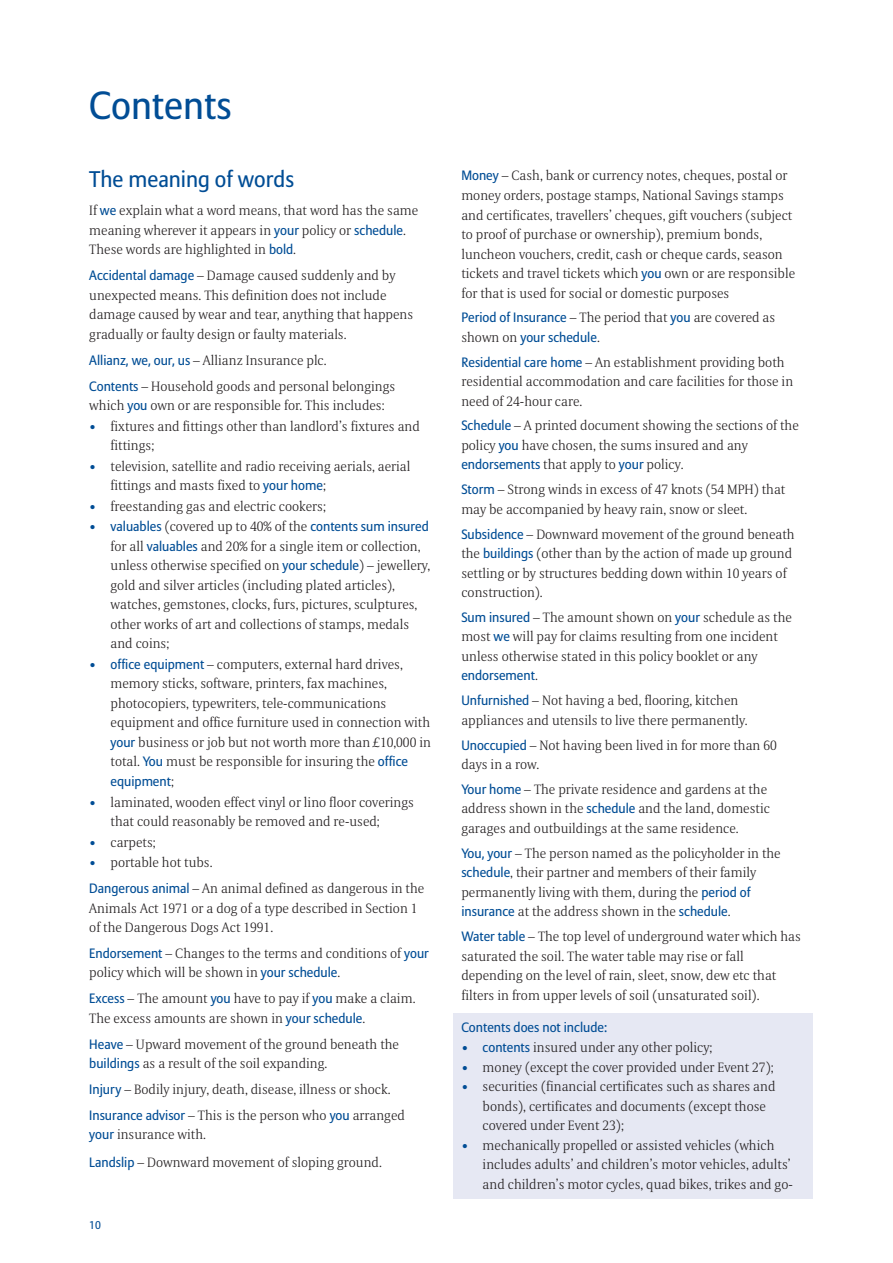
<style>
.page{position:relative;width:893px;height:1263px;background:#fff}
.page>*{position:absolute;margin:0;border:0;box-sizing:border-box;transform-origin:0 0}
.t1{font:39px "Allianz Sans";color:#014d95}
.t2{font:22.5px "Allianz Sans";color:#014d95}
.t3{font:300 13.5px/19.5px "Allianz Serif";color:#231f20}
.t4{font:13.5px "Allianz Sans";color:#014d95}
.t5{font:11.25px "Allianz Sans";color:#014d95}
.s1{font-family:"Allianz Sans";font-weight:400;color:#014d95}
.s2{font-family:"Allianz Serif";font-weight:300;color:#231f20}
.s3{color:#014d95}
</style>
<div class="page">
<div style="left:453px;top:1013px;width:359px;height:186px;background:#e6e8f3"></div>
<h1 class="t1" style="left:89px;top:89px;width:144px">Contents</h1>
<h2 class="t2" style="left:89px;top:170px;width:206px">The meaning of words</h2>
<p class="t3" style="left:89px;top:203px;width:330px">If <span class="s1">we</span> explain what a word means, that word has the same meaning wherever it appears in <span class="s1">your</span> policy or <span class="s1">schedule</span>.<br>These words are highlighted in <span class="s1">bold</span>.</p>
<p class="t3" style="left:89px;top:267px;width:325px"><span class="s1">Accidental damage</span> – Damage caused suddenly and by unexpected means. This definition does not include damage caused by wear and tear, anything that happens gradually or faulty design or faulty materials.</p>
<p class="t3" style="left:89px;top:349px;width:308px;line-height:26px"><span class="s1">Allianz, we, our, us</span> – Allianz Insurance plc.<br><span class="s1">Contents</span> – Household goods and personal belongings</p>
<p class="t3" style="left:89px;top:397px;width:297px">which <span class="s1">you</span> own or are responsible for. This includes:</p>
<p class="t3" style="left:111px;top:418px;width:311px;text-indent:-21px"><span class="s1">•</span> fixtures and fittings other than landlord’s fixtures and fittings;</p>
<p class="t3" style="left:111px;top:458px;width:301px;text-indent:-21px"><span class="s1">•</span> television, satellite and radio receiving aerials, aerial fittings and masts fixed to <span class="s1">your home</span>;</p>
<p class="t3" style="left:89px;top:498px;width:238px"><span class="s1">•</span> freestanding gas and electric cookers;</p>
<p class="t4" style="left:89px;top:521px;width:341px">• valuables <span class="s2">(covered up to 40% of the</span> contents sum insured</p>
<p class="t3" style="left:111px;top:538px;width:321px">for all <span class="s1">valuables</span> and 20% for a single item or collection, unless otherwise specified on <span class="s1">your schedule</span>) – jewellery, gold and silver articles (including plated articles), watches, gemstones, clocks, furs, pictures, sculptures, other works of art and collections of stamps, medals and coins;</p>
<p class="t3" style="left:111px;top:656px;width:322px;text-indent:-21px"><span class="s1">• office equipment</span> – computers, external hard drives, memory sticks, software, printers, fax machines, photocopiers, typewriters, tele-communications equipment and office furniture used in connection with <span class="s1">your</span> business or job but not worth more than £10,000 in total. <span class="s1">You</span> must be responsible for insuring the <span class="s1">office</span></p>
<p class="t4" style="left:111px;top:775px;width:65px">equipment<span class="s2">;</span></p>
<p class="t3" style="left:111px;top:794px;width:305px;text-indent:-21px"><span class="s1">•</span> laminated, wooden effect vinyl or lino floor coverings that could reasonably be removed and re-used;</p>
<p class="t3" style="left:89px;top:834px;width:68px"><span class="s1">•</span> carpets;</p>
<p class="t3" style="left:89px;top:851px;width:336px;line-height:26px"><span class="s1">•</span> portable hot tubs.<br><span class="s1">Dangerous animal</span> – An animal defined as dangerous in the</p>
<p class="t3" style="left:89px;top:900px;width:330px">Animals Act 1971 or a dog of a type described in Section 1 of the Dangerous Dogs Act 1991.</p>
<p class="t3" style="left:89px;top:945px;width:341px"><span class="s1">Endorsement</span> – Changes to the terms and conditions of <span class="s1">your </span>policy which will be shown in <span class="s1">your schedule</span>.</p>
<p class="t3" style="left:89px;top:990px;width:328px"><span class="s1">Excess</span> – The amount <span class="s1">you</span> have to pay if <span class="s1">you</span> make a claim.<br>The excess amounts are shown in <span class="s1">your schedule</span>.</p>
<p class="t3" style="left:89px;top:1036px;width:311px"><span class="s1">Heave</span> – Upward movement of the ground beneath the <span class="s1">buildings</span> as a result of the soil expanding.</p>
<p class="t3" style="left:89px;top:1078px;width:317px;line-height:26px"><span class="s1">Injury</span> – Bodily injury, death, disease, illness or shock.<br><span class="s1">Insurance advisor</span> – This is the person who <span class="s1">you</span> arranged</p>
<p class="t3" style="left:89px;top:1122px;width:294px;line-height:28px"><span class="s1">your</span> insurance with.<br><span class="s1">Landslip</span> – Downward movement of sloping ground.</p>
<p class="t5" style="left:89px;top:1220px;width:13px">10</p>
<p class="t3" style="left:461px;top:168px;width:335px"><span class="s1">Money</span> – Cash, bank or currency notes, cheques, postal or money orders, postage stamps, National Savings stamps and certificates, travellers’ cheques, gift vouchers (subject to proof of purchase or ownership), premium bonds, luncheon vouchers, credit, cash or cheque cards, season tickets and travel tickets which <span class="s1">you</span> own or are responsible for that is used for social or domestic purposes</p>
<p class="t3" style="left:461px;top:309px;width:315px"><span class="s1">Period of Insurance</span> – The period that <span class="s1">you</span> are covered as</p>
<p class="t4" style="left:461px;top:331px;width:140px"><span class="s2">shown on</span> your schedule<span class="s2">.</span></p>
<p class="t3" style="left:461px;top:354px;width:333px"><span class="s1">Residential care home</span> – An establishment providing both residential accommodation and care facilities for those in need of 24-hour care.</p>
<p class="t3" style="left:461px;top:418px;width:339px"><span class="s1">Schedule</span> – A printed document showing the sections of the policy <span class="s1">you</span> have chosen, the sums insured and any <span class="s1">endorsements</span> that apply to <span class="s1">your</span> policy.</p>
<p class="t3" style="left:461px;top:481px;width:325px"><span class="s1">Storm</span> – Strong winds in excess of 47 knots (54 MPH) that may be accompanied by heavy rain, snow or sleet.</p>
<p class="t3" style="left:461px;top:526px;width:335px"><span class="s1">Subsidence</span> – Downward movement of the ground beneath the <span class="s1">buildings</span> (other than by the action of made up ground settling or by structures bedding down within 10 years of construction).</p>
<p class="t3" style="left:461px;top:609px;width:332px"><span class="s1">Sum insured</span> – The amount shown on <span class="s1">your</span> schedule as the most <span class="s1">we</span> will pay for claims resulting from one incident unless otherwise stated in this policy booklet or any</p>
<p class="t4" style="left:461px;top:670px;width:78px">endorsement<span class="s2">.</span></p>
<p class="t3" style="left:461px;top:692px;width:288px"><span class="s1">Unfurnished</span> – Not having a bed, flooring, kitchen appliances and utensils to live there permanently.</p>
<p class="t3" style="left:461px;top:737px;width:317px"><span class="s1">Unoccupied</span> – Not having been lived in for more than 60 days in a row.</p>
<p class="t3" style="left:461px;top:781px;width:310px"><span class="s1">Your home</span> – The private residence and gardens at the address shown in the <span class="s1">schedule</span> and the land, domestic garages and outbuildings at the same residence.</p>
<p class="t3" style="left:461px;top:845px;width:321px"><span class="s1">You, your</span> – The person named as the policyholder in the <span class="s1">schedule</span>, their partner and members of their family permanently living with them, during the <span class="s1">period of insurance</span> at the address shown in the <span class="s1">schedule</span>.</p>
<p class="t3" style="left:461px;top:928px;width:341px"><span class="s1">Water table</span> – The top level of underground water which has saturated the soil. The water table may rise or fall depending on the level of rain, sleet, snow, dew etc that filters in from upper levels of soil (unsaturated soil).</p>
<p class="t4" style="left:461px;top:1021px;width:147px">Contents does not include:</p>
<p class="t3" style="left:461px;top:1039px;width:252px"><span class="s3">•</span> <span class="s1">contents</span> insured under any other policy;</p>
<p class="t3" style="left:461px;top:1059px;width:313px"><span class="s3">•</span> money (except the cover provided under Event 27);</p>
<p class="t3" style="left:483px;top:1078px;width:294px;text-indent:-21px"><span class="s3">•</span> securities (financial certificates such as shares and bonds), certificates and documents (except those covered under Event 23);</p>
<p class="t3" style="left:483px;top:1137px;width:312px;text-indent:-21px"><span class="s3">•</span> mechanically propelled or assisted vehicles (which includes adults’ and children’s motor vehicles, adults’ and children’s motor cycles, quad bikes, trikes and go-</p>
</div>
